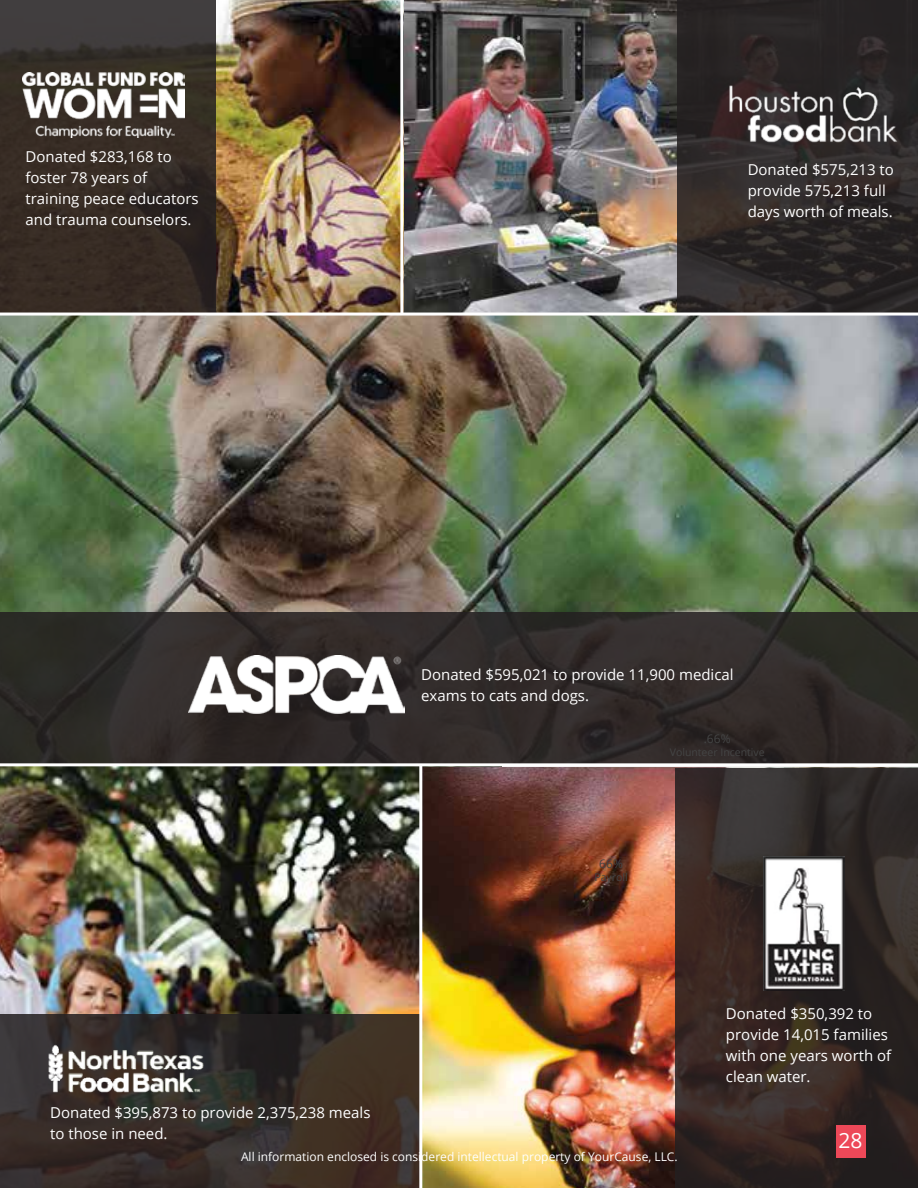
<style>
.page{position:relative;width:918px;height:1188px;background:#fff}
.page>*{position:absolute;margin:0;border:0;box-sizing:border-box;transform-origin:0 0}
.t1{font:21px "Open Sans";color:#fff}
.t2{font:15px/21px "Open Sans";color:#fff}
.t3{font:12px "Open Sans";color:#fff}
.t4{font:12px "Open Sans";color:#444545}
.t5{font:10.5px "Open Sans";color:#444545}
</style>
<div class="page">
<img style="left:216px;top:0;width:188px;height:313px">
<img style="left:0;top:766px;width:419px;height:248px">
<img style="left:422px;top:766px;width:496px;height:422px">
<img style="left:404px;top:0;width:193px;height:313px">
<img style="left:0;top:316px;width:918px;height:296px">
<svg style="left:676px;top:768px;width:242px;height:420px;background:#332825"></svg>
<div style="left:836px;top:1125px;width:30px;height:33px;background:#ed4858"></div>
<svg style="left:0;top:0;width:216px;height:313px;background:#362e28"></svg>
<svg style="left:0;top:1014px;width:419px;height:174px;background:#362d27"></svg>
<div style="left:0;top:612px;width:918px;height:151px;background:#302b29"></div>
<img style="left:188px;top:656px;width:216px;height:58px">
<img style="left:764px;top:856px;width:81px;height:134px">
<hr style="left:400px;top:0;width:3px;height:314px;background:#fff">
<img style="left:44px;top:1026px;width:162px;height:82px">
<img style="left:23px;top:72px;width:162px;height:66px">
<img style="left:597px;top:0;width:321px;height:329px">
<p class="t2" style="left:26px;top:146px;width:175px">Donated $283,168 to foster 78 years of training peace educators and trauma counselors.</p>
<p class="t2" style="left:748px;top:159px;width:148px">Donated $575,213 to provide 575,213 full days worth of meals.</p>
<p class="t2" style="left:421px;top:664px;width:314px">Donated $595,021 to provide 11,900 medical exams to cats and dogs.</p>
<p class="t4" style="left:599px;top:856px;width:25px">66%</p>
<p class="t5" style="left:594px;top:870px;width:35px">Payroll</p>
<p class="t4" style="left:704px;top:731px;width:28px">.66%</p>
<p class="t2" style="left:726px;top:1002px;width:167px">Donated $350,392 to provide 14,015 families with one years worth of clean water.</p>
<p class="t2" style="left:50px;top:1102px;width:322px">Donated $395,873 to provide 2,375,238 meals to those in need.</p>
<p class="t3" style="left:241px;top:1148px;width:438px">All information enclosed is considered intellectual property of YourCause, LLC.</p>
<h1 class="t1" style="left:838px;top:1126px;width:26px">28</h1>
</div>
